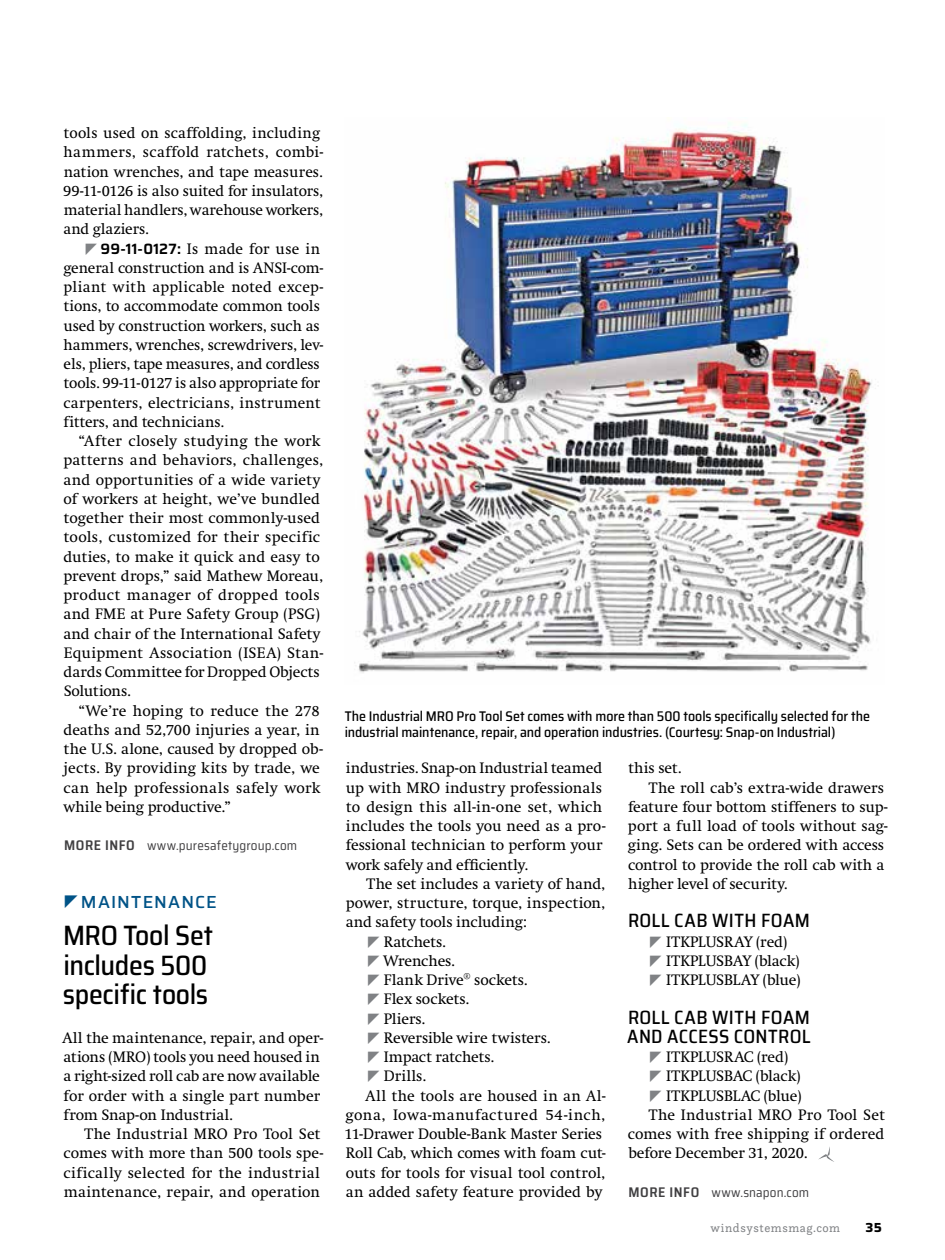
<style>
.page{position:relative;width:945px;height:1260px;background:#fff}
.page>*{position:absolute;margin:0;border:0;box-sizing:border-box;transform-origin:0 0}
.t1{font:500 semi-condensed 28px/29.8px "Saira";letter-spacing:-.015em;color:#000}
.t2{font:500 semi-condensed 19.25px/19.2px "Saira";letter-spacing:.025em;color:#000}
.t3{font:500 17.5px "Saira";letter-spacing:.07em;color:#005387}
.t4{font:15.75px/19.2px "Swift";color:#000}
.t5{font:15.75px "Swift";letter-spacing:.035em;color:#000}
.t6{font:500 semi-condensed 14px/15.8px "Saira";letter-spacing:-.005em;color:#000}
.t7{font:semi-condensed 13.12px "Saira";letter-spacing:.01em;color:#414042}
.t8{font:700 13.12px "Saira";color:#000}
.t9{font:12.25px "Questa Slab";letter-spacing:.05em;color:#808285}
.s1{font-family:"Saira";font-weight:600;font-size:15.05px}
.s2{font-weight:600;font-size:14px}
</style>
<div class="page">
<svg style="left:818px;top:1147px;width:16px;height:15px"></svg>
<img style="left:354px;top:123px;width:522px;height:550px">
<p class="t4" style="left:63px;top:124px;width:261px">tools used on scaffolding, including hammers, scaffold ratchets, combi&shy;nation wrenches, and tape measures.<br>99-11-0126 is also suited for insulators, material handlers, warehouse workers, and glaziers.</p>
<p class="t4" style="left:63px;top:239px;width:261px;text-indent:37px"><span class="s1">99-11-0127:</span> Is made for use in general construction and is ANSI-com&shy;pliant with applicable noted excep&shy;tions, to accommodate common tools used by construction workers, such as hammers, wrenches, screwdrivers, lev&shy;els, pliers, tape measures, and cordless tools. 99-11-0127 is also appropriate for carpenters, electricians, instrument fitters, and technicians.</p>
<p class="t4" style="left:64px;top:432px;width:261px;text-indent:15px">“After closely studying the work patterns and behaviors, challenges, and opportunities of a wide variety of workers at height, we’ve bundled together their most commonly-used tools, customized for their specific duties, to make it quick and easy to prevent drops,” said Mathew Moreau, product manager of dropped tools and FME at Pure Safety Group (PSG) and chair of the International Safety Equipment Association (ISEA) Stan&shy;dards Committee for Dropped Objects Solutions.</p>
<p class="t4" style="left:64px;top:701px;width:261px;text-indent:15px">“We’re hoping to reduce the 278 deaths and 52,700 injuries a year, in the U.S. alone, caused by dropped ob&shy;jects. By providing kits by trade, we can help professionals safely work while being productive.”</p>
<p class="t7" style="left:64px;top:836px;width:235px"><span class="s2">MORE INFO</span> www.puresafetygroup.com</p>
<p class="t3" style="left:81px;top:889px;width:137px">MAINTENANCE</p>
<h1 class="t1" style="left:63px;top:920px;width:152px">MRO Tool Set includes 500 specific tools</h1>
<p class="t4" style="left:62px;top:1028px;width:262px">All the maintenance, repair, and oper&shy;ations (MRO) tools you need housed in a right-sized roll cab are now available for order with a single part number from Snap-on Industrial.</p>
<p class="t4" style="left:64px;top:1125px;width:261px;text-indent:21px">The Industrial MRO Pro Tool Set comes with more than 500 tools spe&shy;cifically selected for the industrial maintenance, repair, and operation</p>
<p class="t6" style="left:345px;top:708px;width:527px">The Industrial MRO Pro Tool Set comes with more than 500 tools specifically selected for the industrial maintenance, repair, and operation industries. (Courtesy: Snap-on Industrial)</p>
<p class="t4" style="left:346px;top:759px;width:261px">industries. Snap-on Industrial teamed up with MRO industry professionals to design this all-in-one set, which includes the tools you need as a pro&shy;fessional technician to perform your work safely and efficiently.</p>
<p class="t4" style="left:367px;top:874px;width:240px">The set includes a variety of hand,</p>
<p class="t4" style="left:346px;top:894px;width:261px">power, structure, torque, inspection,</p>
<p class="t4" style="left:346px;top:913px;width:183px">and safety tools including:</p>
<p class="t4" style="left:384px;top:932px;width:64px">Ratchets.</p>
<p class="t4" style="left:383px;top:951px;width:73px">Wrenches.</p>
<p class="t4" style="left:384px;top:971px;width:145px">Flank Drive® sockets.</p>
<p class="t4" style="left:384px;top:990px;width:87px">Flex sockets.</p>
<p class="t4" style="left:384px;top:1009px;width:43px">Pliers.</p>
<p class="t4" style="left:384px;top:1028px;width:168px">Reversible wire twisters.</p>
<p class="t4" style="left:384px;top:1048px;width:112px">Impact ratchets.</p>
<p class="t4" style="left:384px;top:1067px;width:44px">Drills.</p>
<p class="t4" style="left:366px;top:1086px;width:241px">All the tools are housed in an Al-</p>
<p class="t5" style="left:346px;top:1106px;width:261px">gona, Iowa-manufactured 54-inch,</p>
<p class="t4" style="left:345px;top:1125px;width:259px">11-Drawer Double-Bank Master Series</p>
<p class="t4" style="left:346px;top:1144px;width:261px">Roll Cab, which comes with foam cut-</p>
<p class="t4" style="left:346px;top:1163px;width:261px">outs for tools for visual tool control,</p>
<p class="t4" style="left:346px;top:1182px;width:258px">an added safety feature provided by</p>
<p class="t4" style="left:628px;top:759px;width:55px">this set.</p>
<p class="t4" style="left:649px;top:778px;width:237px">The roll cab’s extra-wide drawers</p>
<p class="t4" style="left:628px;top:797px;width:261px">feature four bottom stiffeners to sup-</p>
<p class="t4" style="left:628px;top:817px;width:261px">port a full load of tools without sag-</p>
<p class="t4" style="left:628px;top:836px;width:258px">ging. Sets can be ordered with access</p>
<p class="t4" style="left:628px;top:855px;width:258px">control to provide the roll cab with a</p>
<p class="t4" style="left:628px;top:874px;width:161px">higher level of security.</p>
<p class="t2" style="left:628px;top:911px;width:184px">ROLL CAB WITH FOAM</p>
<p class="t4" style="left:666px;top:932px;width:136px">ITKPLUSRAY (red)<br>ITKPLUSBAY (black)<br>ITKPLUSBLAY (blue)</p>
<p class="t2" style="left:627px;top:1007px;width:185px">ROLL CAB WITH FOAM<br>AND ACCESS CONTROL</p>
<p class="t4" style="left:666px;top:1048px;width:124px">ITKPLUSRAC (red)</p>
<p class="t4" style="left:666px;top:1067px;width:136px">ITKPLUSBAC (black)</p>
<p class="t4" style="left:666px;top:1086px;width:137px">ITKPLUSBLAC (blue)</p>
<p class="t4" style="left:649px;top:1105px;width:238px">The Industrial MRO Pro Tool Set</p>
<p class="t4" style="left:628px;top:1125px;width:258px">comes with free shipping if ordered</p>
<p class="t4" style="left:628px;top:1144px;width:181px">before December 31, 2020.</p>
<p class="t7" style="left:629px;top:1183px;width:182px"><span class="s2">MORE INFO</span> www.snapon.com</p>
<p class="t9" style="left:711px;top:1220px;width:131px">windsystemsmag.com</p>
<p class="t8" style="left:865px;top:1218px;width:18px">35</p>
</div>
